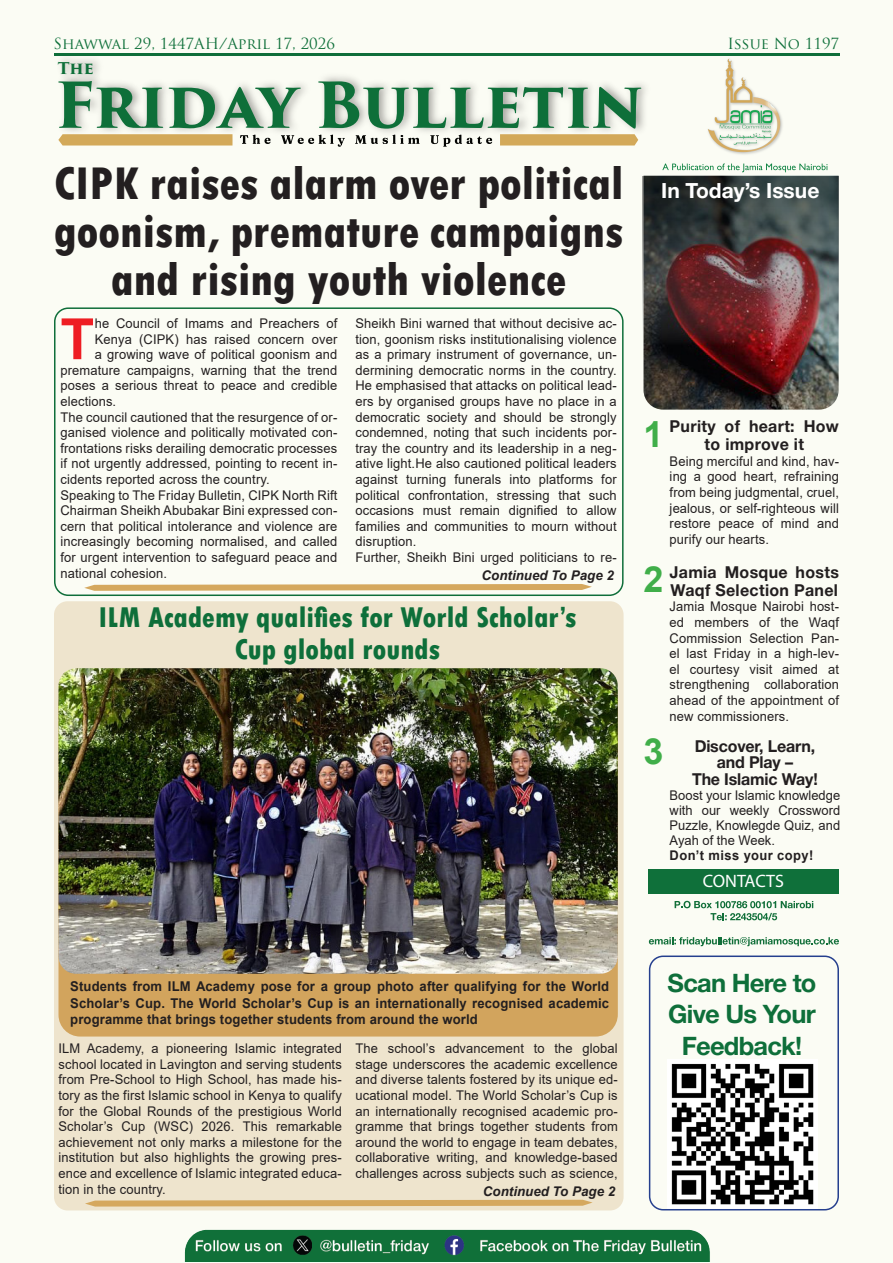
<style>
.page{position:relative;width:893px;height:1263px;background:#fbfcf4}
.page>*{position:absolute;margin:0;border:0;box-sizing:border-box;transform-origin:0 0}
.t1{font:700 61.5px "Trajan Pro 3";letter-spacing:-.01em;color:#0e6f39}
.t2{font:700 57px "Arial";color:#ee1d23}
.t3{font:800 condensed 48px/48px "Tw Cen";color:#231f20;text-align:center}
.t4{font:700 36px "Arial";color:#40ae49}
.t5{font:800 condensed 30px "Tw Cen";color:#0e6f3a}
.t6{font:700 25.5px/31.5px "Helvetica Neue";letter-spacing:-.03em;color:#0e6f3a;text-align:center}
.t7{font:700 21px "Helvetica Neue";color:#fff}
.t8{font:18px "Myriad Pro";letter-spacing:-.005em;color:#fff}
.t9{font:700 16.5px/18px "Helvetica Neue";letter-spacing:.02em;color:#231f20;text-align:center}
.t10{font:700 16.5px "Helvetica Neue";letter-spacing:-.01em;color:#231f20}
.t11{font:700 15.9px "Trajan Pro 3";color:#0e6f39}
.t12{font:15px "Trajan Pro";color:#0f703a}
.t13{font:700 13.5px/16.5px "Arial";letter-spacing:.01em;color:#231f20;text-align:justify}
.t14{font:13.35px/15.6px "Arial";letter-spacing:.01em;color:#231f20;text-align:justify}
.t15{font:italic 700 13.35px "Arial";color:#231f20}
.t16{font:700 13.35px "Arial";letter-spacing:.03em;color:#231f20}
</style>
<div class="page">
<hr style="left:54px;top:53px;width:785px;height:3px;background:#0f6e3a">
<img style="left:184px;top:1229px;width:526px;height:32px">
<div style="left:649px;top:869px;width:190px;height:24px;background:#0f703a"></div>
<svg style="left:649px;top:937px;width:190px;height:9px"></svg>
<svg style="left:675px;top:901px;width:138px;height:19px"></svg>
<img style="left:62px;top:76px;width:580px;height:70px">
<img style="left:61px;top:58px;width:51px;height:36px">
<svg style="left:500px;top:134px;width:138px;height:11px;background:#d4ab5d"></svg>
<svg style="left:240px;top:135px;width:252px;height:12px"></svg>
<svg style="left:58px;top:134px;width:175px;height:11px;background:#d4ab5e"></svg>
<img style="left:642px;top:58px;width:197px;height:352px">
<img style="left:668px;top:1059px;width:150px;height:148px">
<div style="left:649px;top:955px;width:190px;height:255px;border:2px solid #253f8e;border-radius:14px"></div>
<div style="left:54px;top:307px;width:570px;height:289px;border:2px solid #0f6e3a;border-radius:14px"></div>
<svg style="left:54px;top:601px;width:570px;height:609px;background:#e8d7b6"></svg>
<svg style="left:84px;top:584px;width:508px;height:7px;background:#dab576"></svg>
<img style="left:58px;top:668px;width:560px;height:306px">
<img style="left:642px;top:176px;width:196px;height:193px">
<svg style="left:85px;top:1200px;width:508px;height:6px;background:#d6ab64"></svg>
<p class="t12" style="left:54px;top:34px;width:283px">Shawwal 29, 1447AH/April 17, 2026</p>
<p class="t12" style="left:727px;top:34px;width:113px">Issue No 1197</p>
<p class="t11" style="left:58px;top:57px;width:37px">The</p>
<p class="t1" style="left:55px;top:60px;width:591px">Friday Bulletin</p>
<p class="t3" style="left:54px;top:159px;width:571px">CIPK raises alarm over political goonism, premature campaigns and rising youth violence</p>
<p class="t2" style="left:60px;top:299px;width:35px">T</p>
<p class="t14" style="left:95px;top:315px;width:244px">he Council of Imams and Preachers of</p>
<p class="t14" style="left:355px;top:315px;width:263px">Sheikh Bini warned that without decisive ac&shy;tion, goonism risks institutionalising violence as a primary instrument of governance, un&shy;dermining democratic norms in the country.<br>He emphasised that attacks on political lead&shy;ers by organised groups have no place in a democratic society and should be strongly condemned, noting that such incidents por&shy;tray the country and its leadership in a neg&shy;ative light.He also cautioned political leaders against turning funerals into platforms for political confrontation, stressing that such occasions must remain dignified to allow families and communities to mourn without disruption.</p>
<p class="t14" style="left:355px;top:549px;width:263px">Further, Sheikh Bini urged politicians to re-</p>
<p class="t15" style="left:482px;top:567px;width:134px">Continued To Page 2</p>
<p class="t5" style="left:99px;top:600px;width:479px">ILM Academy qualifies for World Scholar’s</p>
<p class="t5" style="left:235px;top:631px;width:207px">Cup global rounds</p>
<p class="t14" style="left:95px;top:331px;width:244px">Kenya (CIPK) has raised concern over</p>
<p class="t14" style="left:95px;top:347px;width:244px">a growing wave of political goonism and</p>
<p class="t14" style="left:60px;top:362px;width:278px">premature campaigns, warning that the trend</p>
<p class="t14" style="left:60px;top:378px;width:278px">poses a serious threat to peace and credible</p>
<p class="t14" style="left:60px;top:393px;width:57px">elections.</p>
<p class="t14" style="left:60px;top:409px;width:278px">The council cautioned that the resurgence of or&shy;ganised violence and politically motivated con&shy;frontations risks derailing democratic processes if not urgently addressed, pointing to recent in&shy;cidents reported across the country.</p>
<p class="t14" style="left:60px;top:487px;width:278px">Speaking to The Friday Bulletin, CIPK North Rift Chairman Sheikh Abubakar Bini expressed con&shy;cern that political intolerance and violence are increasingly becoming normalised, and called for urgent intervention to safeguard peace and national cohesion.</p>
<p class="t7" style="left:661px;top:174px;width:160px">In Today’s Issue</p>
<p class="t9" style="left:670px;top:418px;width:171px">Purity of heart: How to improve it</p>
<p class="t14" style="left:670px;top:453px;width:171px">Being merciful and kind, hav&shy;ing a good heart, refraining from being judgmental, cruel, jealous, or self-righteous will restore peace of mind and purify our hearts.</p>
<p class="t9" style="left:670px;top:563px;width:171px;text-align:left">Jamia Mosque hosts<br>Waqf Selection Panel</p>
<p class="t14" style="left:670px;top:599px;width:171px">Jamia Mosque Nairobi host&shy;ed members of the Waqf Commission Selection Pan&shy;el last Friday in a high-lev&shy;el courtesy visit aimed at strengthening collaboration ahead of the appointment of new commissioners.</p>
<p class="t10" style="left:695px;top:733px;width:122px">Discover, Learn,</p>
<p class="t9" style="left:717px;top:753px;width:78px">and Play –</p>
<p class="t10" style="left:692px;top:766px;width:127px">The Islamic Way!</p>
<p class="t14" style="left:670px;top:787px;width:172px;line-height:15px">Boost your Islamic knowledge with our weekly Crossword Puzzle, Knowlegde Quiz, and Ayah of the Week.</p>
<p class="t16" style="left:670px;top:845px;width:145px">Don’t miss your copy!</p>
<p class="t4" style="left:643px;top:409px;width:22px">1</p>
<p class="t4" style="left:643px;top:554px;width:22px">2</p>
<p class="t4" style="left:643px;top:726px;width:22px">3</p>
<p class="t8" style="left:703px;top:870px;width:83px">CONTACTS</p>
<p class="t13" style="left:70px;top:978px;width:540px">Students from ILM Academy pose for a group photo after qualifying for the World Scholar’s Cup. The World Scholar’s Cup is an internationally recognised academic programme that brings together students from around the world</p>
<p class="t14" style="left:58px;top:1040px;width:285px">ILM Academy, a pioneering Islamic integrated school located in Lavington and serving students from Pre-School to High School, has made his&shy;tory as the first Islamic school in Kenya to qualify for the Global Rounds of the prestigious World Scholar’s Cup (WSC) 2026. This remarkable achievement not only marks a milestone for the institution but also highlights the growing pres&shy;ence and excellence of Islamic integrated educa&shy;tion in the country.</p>
<p class="t14" style="left:355px;top:1040px;width:264px">The school’s advancement to the global stage underscores the academic excellence and diverse talents fostered by its unique ed&shy;ucational model. The World Scholar’s Cup is an internationally recognised academic pro&shy;gramme that brings together students from around the world to engage in team debates, collaborative writing, and knowledge-based challenges across subjects such as science,</p>
<p class="t15" style="left:483px;top:1182px;width:134px">Continued To Page 2</p>
<p class="t6" style="left:667px;top:968px;width:150px">Scan Here to<br>Give Us Your<br>Feedback!</p>
</div>
